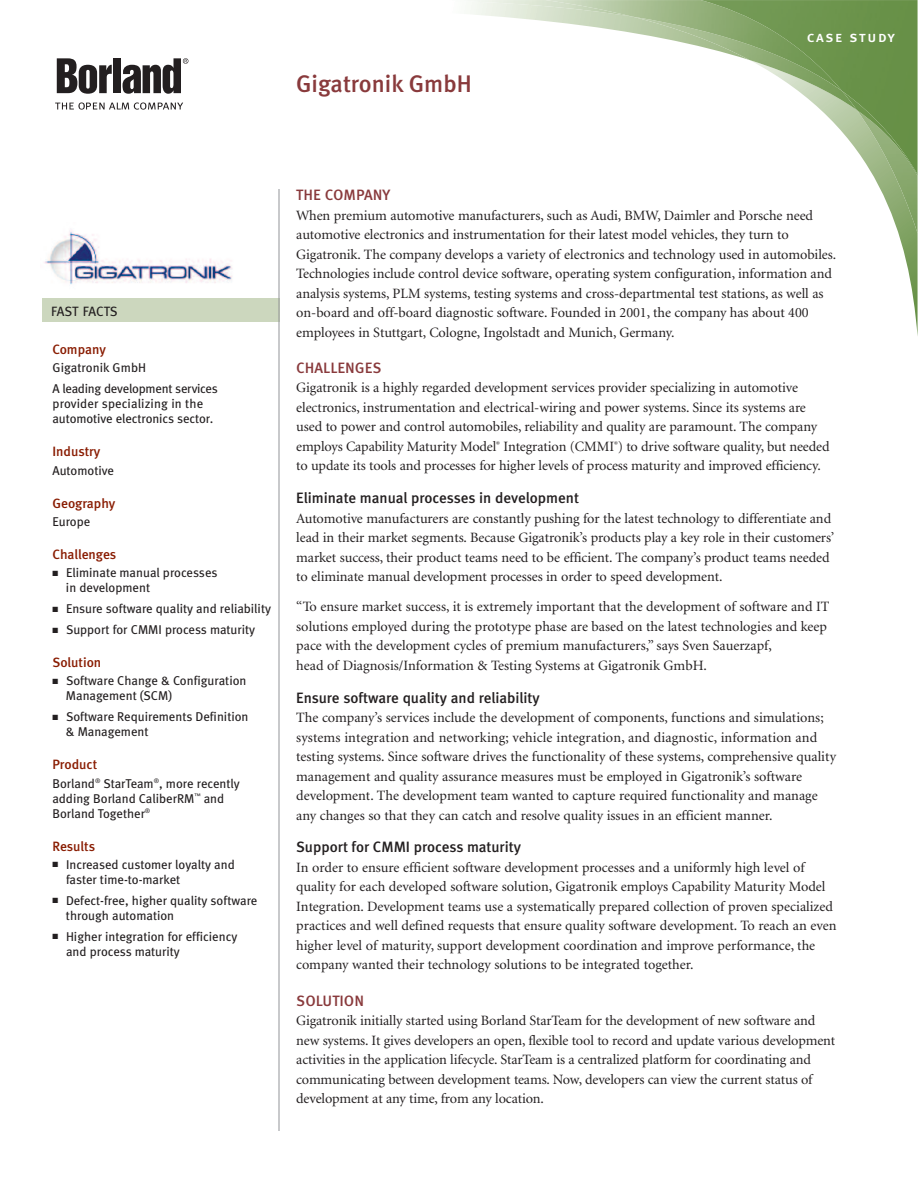
<style>
.page{position:relative;width:918px;height:1188px;background:#fff}
.page>*{position:absolute;margin:0;border:0;box-sizing:border-box;transform-origin:0 0}
.t1{font:500 24px "Meta";color:#893a3c}
.t2{font:500 15px "Meta";color:#231f20}
.t3{font:15px "Meta Medium LF Caps";color:#893a3c}
.t4{font:15px "Meta Medium LF Caps";letter-spacing:.1em;color:#fff}
.t5{font:14.25px/19.5px "Minion";letter-spacing:-.005em;color:#231f20}
.t6{font:500 13.5px "Meta";color:#891c02}
.t7{font:13.5px "Meta Book LF";letter-spacing:-.01em;color:#231f20}
.t8{font:12.75px/15px "Meta Book LF";color:#231f20}
</style>
<div class="page">
<svg style="left:898px;top:233px;width:20px;height:103px"></svg>
<img style="left:545px;top:0;width:156px;height:47px">
<img style="left:873px;top:176px;width:45px;height:57px">
<img style="left:872px;top:174px;width:46px;height:2px">
<img style="left:701px;top:0;width:217px;height:174px">
<svg style="left:57px;top:58px;width:55px;height:36px"></svg>
<div style="left:113px;top:58px;width:8px;height:35px;background:#231f20"></div>
<svg style="left:123px;top:58px;width:65px;height:36px"></svg>
<svg style="left:55px;top:102px;width:128px;height:8px"></svg>
<div style="left:42px;top:298px;width:238px;height:23px;background:#ccd7be"></div>
<hr style="left:279px;top:189px;width:1px;height:942px;background:#939598">
<img style="left:44px;top:230px;width:188px;height:55px">
<h1 class="t1" style="left:296px;top:70px;width:177px">Gigatronik GmbH</h1>
<p class="t4" style="left:807px;top:31px;width:90px">case study</p>
<p class="t7" style="left:51px;top:307px;width:68px">FAST FACTS</p>
<p class="t6" style="left:52px;top:342px;width:55px">Company</p>
<p class="t8" style="left:52px;top:359px;width:167px;line-height:21px">Gigatronik GmbH<br>A leading development services</p>
<p class="t8" style="left:52px;top:398px;width:162px">provider specializing in the automotive electronics sector.</p>
<p class="t6" style="left:52px;top:444px;width:49px">Industry</p>
<p class="t8" style="left:52px;top:464px;width:63px">Automotive</p>
<p class="t6" style="left:52px;top:495px;width:65px">Geography</p>
<p class="t8" style="left:52px;top:515px;width:39px">Europe</p>
<p class="t6" style="left:52px;top:546px;width:65px">Challenges</p>
<p class="t8" style="left:66px;top:566px;width:153px;text-indent:-13px">■ Eliminate manual processes in development</p>
<p class="t8" style="left:52px;top:602px;width:220px">■ Ensure software quality and reliability</p>
<p class="t8" style="left:52px;top:623px;width:204px">■ Support for CMMI process maturity</p>
<p class="t6" style="left:52px;top:655px;width:50px">Solution</p>
<p class="t8" style="left:66px;top:675px;width:182px;text-indent:-13px">■ Software Change &amp; Configuration<br>Management (SCM)</p>
<p class="t8" style="left:66px;top:711px;width:184px;text-indent:-13px">■ Software Requirements Definition &amp; Management</p>
<p class="t6" style="left:52px;top:757px;width:46px">Product</p>
<p class="t8" style="left:52px;top:777px;width:189px">Borland<sup>®</sup> StarTeam<sup>®</sup>, more recently adding Borland CaliberRM<sup>™</sup> and<br>Borland Together<sup>®</sup></p>
<p class="t6" style="left:52px;top:838px;width:44px">Results</p>
<p class="t8" style="left:66px;top:858px;width:170px;text-indent:-14px">■ Increased customer loyalty and faster time-to-market</p>
<p class="t8" style="left:66px;top:894px;width:193px;text-indent:-13px">■ Defect-free, higher quality software through automation</p>
<p class="t8" style="left:66px;top:930px;width:173px;text-indent:-14px">■ Higher integration for efficiency and process maturity</p>
<p class="t3" style="left:296px;top:190px;width:95px">THE COMPANY</p>
<p class="t5" style="left:296px;top:206px;width:541px">When premium automotive manufacturers, such as Audi, BMW, Daimler and Porsche need automotive electronics and instrumentation for their latest model vehicles, they turn to Gigatronik. The company develops a variety of electronics and technology used in automobiles.<br>Technologies include control device software, operating system configuration, information and analysis systems, PLM systems, testing systems and cross-departmental test stations, as well as on-board and off-board diagnostic software. Founded in 2001, the company has about 400 employees in Stuttgart, Cologne, Ingolstadt and Munich, Germany.</p>
<p class="t3" style="left:296px;top:362px;width:87px">CHALLENGES</p>
<p class="t5" style="left:296px;top:379px;width:535px">Gigatronik is a highly regarded development services provider specializing in automotive electronics, instrumentation and electrical-wiring and power systems. Since its systems are used to power and control automobiles, reliability and quality are paramount. The company employs Capability Maturity Model<sup>®</sup> Integration (CMMI<sup>®</sup>) to drive software quality, but needed to update its tools and processes for higher levels of process maturity and improved efficiency.</p>
<p class="t2" style="left:296px;top:489px;width:284px">Eliminate manual processes in development</p>
<p class="t5" style="left:296px;top:509px;width:540px">Automotive manufacturers are constantly pushing for the latest technology to differentiate and lead in their market segments. Because Gigatronik’s products play a key role in their customers’ market success, their product teams need to be efficient. The company’s product teams needed to eliminate manual development processes in order to speed development.</p>
<p class="t5" style="left:296px;top:598px;width:535px">“To ensure market success, it is extremely important that the development of software and IT solutions employed during the prototype phase are based on the latest technologies and keep pace with the development cycles of premium manufacturers,” says Sven Sauerzapf,<br>head of Diagnosis/Information &amp; Testing Systems at Gigatronik GmbH.</p>
<p class="t2" style="left:296px;top:689px;width:245px">Ensure software quality and reliability</p>
<p class="t5" style="left:296px;top:709px;width:541px">The company’s services include the development of components, functions and simulations; systems integration and networking; vehicle integration, and diagnostic, information and testing systems. Since software drives the functionality of these systems, comprehensive quality management and quality assurance measures must be employed in Gigatronik’s software development. The development team wanted to capture required functionality and manage any changes so that they can catch and resolve quality issues in an efficient manner.</p>
<p class="t2" style="left:296px;top:838px;width:226px">Support for CMMI process maturity</p>
<p class="t5" style="left:296px;top:859px;width:542px">In order to ensure efficient software development processes and a uniformly high level of quality for each developed software solution, Gigatronik employs Capability Maturity Model Integration. Development teams use a systematically prepared collection of proven specialized practices and well defined requests that ensure quality software development. To reach an even higher level of maturity, support development coordination and improve performance, the company wanted their technology solutions to be integrated together.</p>
<p class="t3" style="left:296px;top:995px;width:69px">SOLUTION</p>
<p class="t5" style="left:296px;top:1012px;width:540px">Gigatronik initially started using Borland StarTeam for the development of new software and new systems. It gives developers an open, flexible tool to record and update various development activities in the application lifecycle. StarTeam is a centralized platform for coordinating and communicating between development teams. Now, developers can view the current status of development at any time, from any location.</p>
</div>
